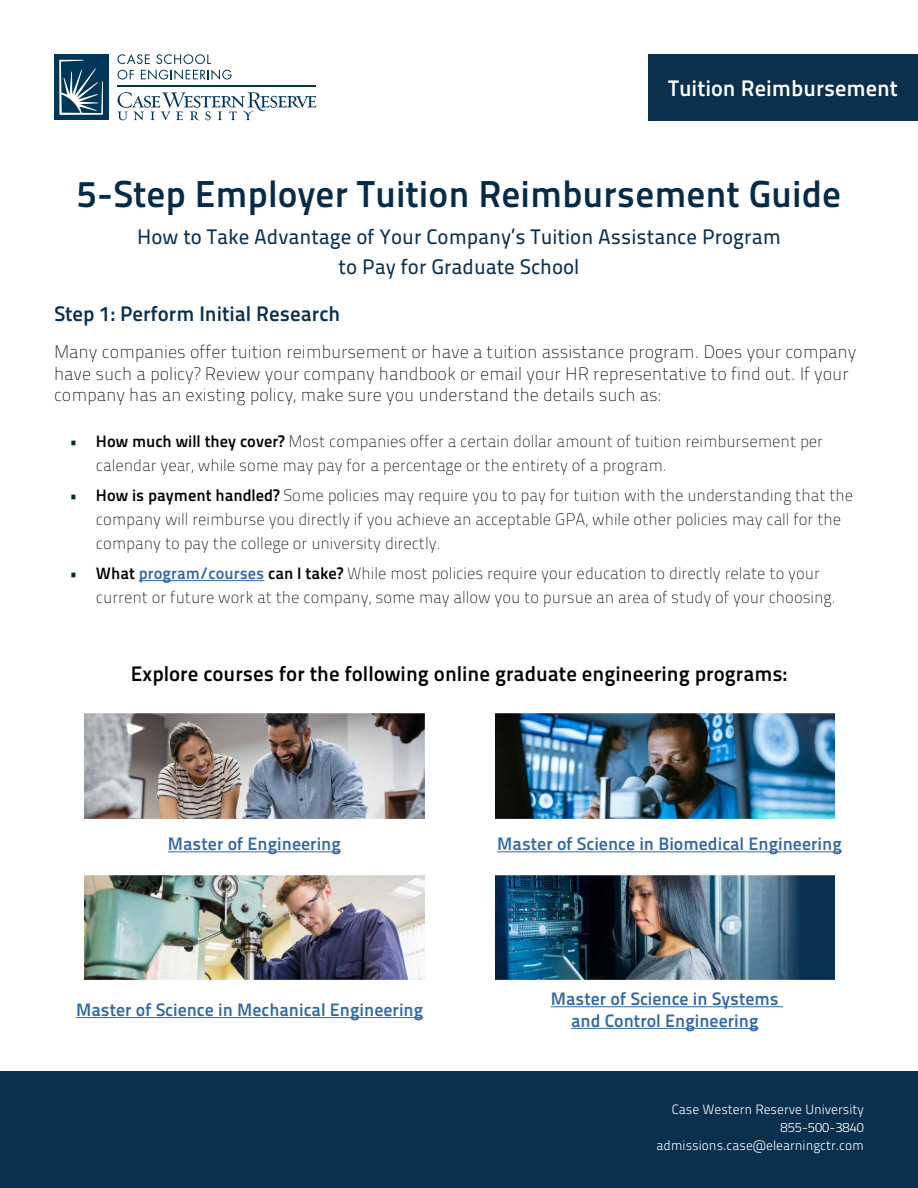
<style>
.page{position:relative;width:918px;height:1188px;background:#fff}
.page>*{position:absolute;margin:0;border:0;box-sizing:border-box;transform-origin:0 0}
.t1{font:37.5px "Titillium Maps 26 L 750 wt";color:#052b48}
.t2{font:22.5px "Titillium Maps 26 L 750 wt";color:#fff}
.t3{font:21px/30px "Titillium Maps 26 L 500 wt";color:#0a304e;text-align:center}
.t4{font:21px "Titillium Maps 26 L 750 wt";color:#000}
.t5{font:21px "Titillium Maps 26 L 750 wt";color:#0a304e}
.t6{font:18px/21.6px "Titillium Maps 26 L 1 wt";color:#000}
.t7{font:18px/21.6px "Titillium Maps 26 L 750 wt";color:#3168a6;text-align:center}
.t8{font:16.5px/24px "Titillium Maps 26 L 1 wt";color:#000}
.t9{font:13.5px/18px "Titillium Maps 26 L 250 wt";color:#fff;text-align:right}
.s1{font-family:"Titillium Maps 26 L 750 wt";color:#00331a}
.s2{font-family:"Titillium Maps 26 L 750 wt"}
.s3{font-family:"Titillium Maps 26 L 750 wt";color:#3168a6}
</style>
<div class="page">
<div style="left:0;top:1071px;width:918px;height:117px;background:#0a304e"></div>
<div style="left:648px;top:54px;width:270px;height:67px;background:#0a304e"></div>
<svg style="left:117px;top:54px;width:115px;height:26px"></svg>
<svg style="left:117px;top:92px;width:199px;height:28px"></svg>
<hr style="left:117px;top:85px;width:199px;height:1px;background:#003658">
<div style="left:54px;top:55px;width:54px;height:65px;background:#003658"></div>
<svg style="left:59px;top:60px;width:44px;height:55px"></svg>
<hr style="left:139px;top:580px;width:125px;height:1px;background:#3168a6">
<img style="left:85px;top:714px;width:339px;height:104px">
<img style="left:495px;top:714px;width:340px;height:104px">
<img style="left:85px;top:875px;width:339px;height:105px">
<img style="left:495px;top:875px;width:340px;height:105px">
<hr style="left:168px;top:852px;width:173px;height:1px;background:#3168a6">
<hr style="left:497px;top:852px;width:345px;height:1px;background:#3168a6">
<hr style="left:76px;top:1017px;width:347px;height:1px;background:#3168a6">
<hr style="left:551px;top:1007px;width:232px;height:1px;background:#3168a6">
<hr style="left:571px;top:1028px;width:188px;height:1px;background:#3168a6">
<h2 class="t2" style="left:668px;top:70px;width:231px">Tuition Reimbursement</h2>
<h1 class="t1" style="left:77px;top:165px;width:766px">5-Step Employer Tuition Reimbursement Guide</h1>
<p class="t3" style="left:137px;top:221px;width:645px">How to Take Advantage of Your Company’s Tuition Assistance Program to Pay for Graduate School</p>
<p class="t5" style="left:54px;top:297px;width:288px">Step 1: Perform Initial Research</p>
<p class="t6" style="left:54px;top:340px;width:804px">Many companies offer tuition reimbursement or have a tuition assistance program. Does your company have such a policy? Review your company handbook or email your HR representative to find out. If your company has an existing policy, make sure you understand the details such as:</p>
<p class="t8" style="left:96px;top:428px;width:729px;text-indent:-27px"><span class="s1">•</span> <span class="s2">How much will they cover?</span> Most companies offer a certain dollar amount of tuition reimbursement per calendar year, while some may pay for a percentage or the entirety of a program.</p>
<p class="t8" style="left:96px;top:482px;width:759px;text-indent:-27px"><span class="s1">•</span> <span class="s2">How is payment handled?</span> Some policies may require you to pay for tuition with the understanding that the company will reimburse you directly if you achieve an acceptable GPA, while other policies may call for the company to pay the college or university directly.</p>
<p class="t8" style="left:96px;top:560px;width:742px;text-indent:-27px"><span class="s1">•</span> <span class="s2">What</span> <span class="s3">program/courses</span> <span class="s2">can I take?</span> While most policies require your education to directly relate to your current or future work at the company, some may allow you to pursue an area of study of your choosing.</p>
<p class="t4" style="left:131px;top:658px;width:658px">Explore courses for the following online graduate engineering programs:</p>
<p class="t7" style="left:168px;top:832px;width:175px">Master of Engineering</p>
<p class="t7" style="left:497px;top:832px;width:346px">Master of Science in Biomedical Engineering</p>
<p class="t7" style="left:76px;top:998px;width:349px">Master of Science in Mechanical Engineering</p>
<p class="t7" style="left:551px;top:987px;width:230px">Master of Science in Systems and Control Engineering</p>
<p class="t9" style="left:657px;top:1099px;width:209px">Case Western Reserve University<br>855-500-3840 admissions.case@elearningctr.com</p>
</div>
